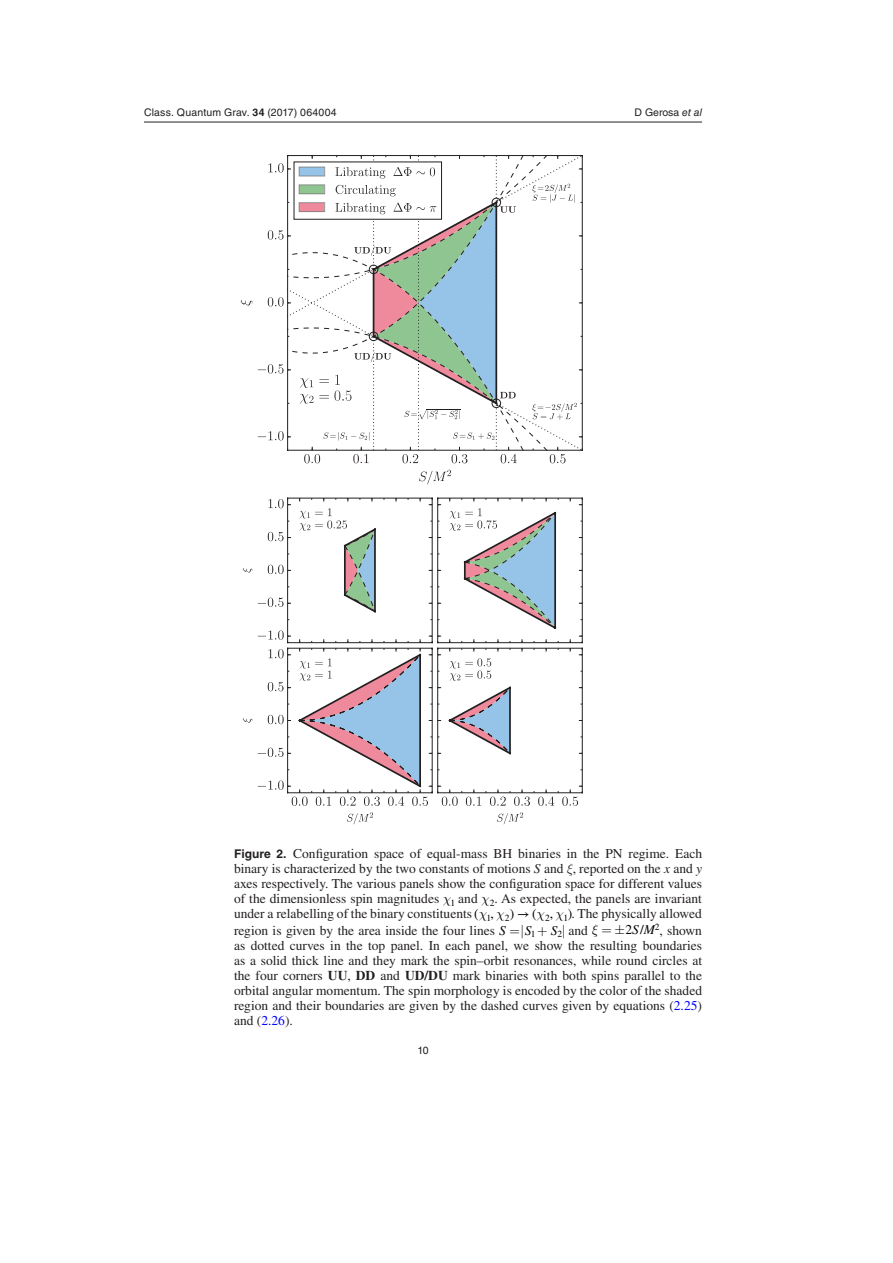
<style>
.page{position:relative;width:893px;height:1263px;background:#fff}
.page>*{position:absolute;margin:0;border:0;box-sizing:border-box;transform-origin:0 0}
.t1{font:13.5px/15.1px "Times LT Std";color:#231f20;text-align:justify}
.t2{font:italic 13.5px "Times LT Std";color:#000}
.t3{font:13.5px "STIX General";color:#000}
.t4{font:13.5px "Times LT Std";color:#000}
.t5{font:10.5px "Helvetica LT Std";letter-spacing:.015em;color:#231f20}
.t6{font:9.45px "Times LT Std";color:#000}
.s1{font-family:"Helvetica";font-weight:700}
.s2{font-family:"Helvetica"}
.s3{font-style:italic}
.s4{font-family:"Helvetica LT Std";font-weight:700;font-size:12px}
.s5{font-family:"STIX General";color:#000}
.s6{font-style:italic;color:#000}
.s7{font-style:normal}
.s8{font-family:"STIX General"}
.s9{font-weight:700}
.s10{color:#00f}
</style>
<div class="page">
<hr style="left:144px;top:122px;width:558px;height:1px;background:#231f20">
<svg style="left:288px;top:156px;width:294px;height:294px"></svg>
<hr style="left:288px;top:155px;width:294px;height:1px;background:#231f20">
<hr style="left:582px;top:156px;width:1px;height:294px;background:#231f20">
<hr style="left:288px;top:450px;width:294px;height:1px;background:#231f20">
<hr style="left:287px;top:156px;width:1px;height:294px;background:#231f20">
<svg style="left:304px;top:447px;width:16px;height:16px"></svg>
<svg style="left:353px;top:447px;width:16px;height:16px"></svg>
<svg style="left:402px;top:447px;width:16px;height:16px"></svg>
<svg style="left:452px;top:447px;width:15px;height:16px"></svg>
<svg style="left:501px;top:447px;width:16px;height:16px"></svg>
<svg style="left:550px;top:447px;width:16px;height:16px"></svg>
<svg style="left:419px;top:470px;width:32px;height:14px"></svg>
<svg style="left:258px;top:431px;width:33px;height:9px"></svg>
<svg style="left:258px;top:364px;width:33px;height:9px"></svg>
<svg style="left:268px;top:297px;width:23px;height:10px"></svg>
<svg style="left:268px;top:230px;width:23px;height:10px"></svg>
<svg style="left:268px;top:163px;width:23px;height:10px"></svg>
<svg style="left:240px;top:300px;width:12px;height:5px"></svg>
<svg style="left:323px;top:432px;width:47px;height:9px"></svg>
<svg style="left:453px;top:432px;width:41px;height:8px"></svg>
<svg style="left:532px;top:184px;width:43px;height:19px"></svg>
<svg style="left:532px;top:403px;width:50px;height:17px"></svg>
<div style="left:294px;top:162px;width:148px;height:57px;background:#fff"></div>
<svg style="left:299px;top:167px;width:217px;height:252px"></svg>
<svg style="left:347px;top:812px;width:26px;height:12px"></svg>
<svg style="left:243px;top:718px;width:9px;height:5px"></svg>
<hr style="left:288px;top:498px;width:144px;height:1px;background:#231f20">
<hr style="left:432px;top:498px;width:1px;height:145px;background:#231f20">
<hr style="left:287px;top:498px;width:1px;height:145px;background:#231f20">
<svg style="left:258px;top:598px;width:33px;height:9px"></svg>
<svg style="left:268px;top:565px;width:23px;height:9px"></svg>
<svg style="left:268px;top:532px;width:23px;height:9px"></svg>
<svg style="left:268px;top:498px;width:23px;height:10px"></svg>
<svg style="left:243px;top:568px;width:9px;height:4px"></svg>
<svg style="left:300px;top:508px;width:76px;height:105px"></svg>
<hr style="left:438px;top:648px;width:144px;height:1px;background:#231f20">
<hr style="left:582px;top:648px;width:1px;height:145px;background:#231f20">
<svg style="left:497px;top:812px;width:26px;height:12px"></svg>
<svg style="left:512px;top:786px;width:70px;height:20px"></svg>
<svg style="left:581px;top:786px;width:2px;height:7px"></svg>
<hr style="left:438px;top:498px;width:144px;height:1px;background:#231f20">
<hr style="left:582px;top:498px;width:1px;height:145px;background:#231f20">
<hr style="left:438px;top:642px;width:144px;height:1px;background:#231f20">
<hr style="left:437px;top:498px;width:1px;height:145px;background:#231f20">
<svg style="left:258px;top:630px;width:254px;height:176px"></svg>
<svg style="left:579px;top:636px;width:4px;height:19px"></svg>
<svg style="left:429px;top:498px;width:12px;height:7px"></svg>
<svg style="left:579px;top:498px;width:4px;height:7px"></svg>
<svg style="left:450px;top:508px;width:107px;height:121px"></svg>
<p class="t5" style="left:144px;top:107px;width:194px">Class. Quantum Grav. <span class="s1">34</span> (<span class="s2">2017</span>) 064004</p>
<p class="t5" style="left:635px;top:106px;width:69px">D Gerosa <span class="s3">et al</span></p>
<p class="t1" style="left:234px;top:845px;width:470px"><span class="s4">Figure 2.</span> Configuration space of equal-mass BH binaries in the PN regime. Each binary is characterized by the two constants of motions <span class="s3">S</span> and , reported on the <span class="s3">x</span> and <span class="s3">y </span>axes respectively. The various panels show the configuration space for different values of the dimensionless spin magnitudes <sub>1</sub> and <sub>2</sub>. As expected, the panels are invariant under a relabelling of the binary constituents <span class="s5">(</span></p>
<p class="t6" style="left:487px;top:912px;width:6px">1</p>
<p class="t6" style="left:505px;top:912px;width:6px">2</p>
<p class="t6" style="left:545px;top:912px;width:6px">2</p>
<p class="t1" style="left:563px;top:905px;width:140px"><sub>1</sub> . The physically allowed</p>
<p class="t1" style="left:234px;top:922px;width:273px">region is given by the area inside the four lines <span class="s6">S</span></p>
<p class="t2" style="left:525px;top:922px;width:8px">S</p>
<p class="t1" style="left:551px;top:922px;width:39px"><span class="s6">S</span><sub>2</sub> and</p>
<p class="t4" style="left:491px;top:905px;width:5px">,</p>
<p class="t4" style="left:550px;top:905px;width:5px">,</p>
<p class="t3" style="left:568px;top:904px;width:6px">)</p>
<p class="t3" style="left:510px;top:904px;width:28px">)→(</p>
<p class="t6" style="left:531px;top:928px;width:6px">1</p>
<p class="t2" style="left:625px;top:922px;width:36px"><span class="s7">2</span>S M<sup>2</sup></p>
<p class="t1" style="left:234px;top:922px;width:470px;text-indent:406px"><span class="s5">/</span> , shown as dotted curves in the top panel. In each panel, we show the resulting boundaries as a solid thick line and they mark the spin<span class="s8">–</span>orbit resonances, while round circles at the four corners <span class="s9">UU</span>, <span class="s9">DD</span> and <span class="s9">UD/DU</span> mark binaries with both spins parallel to the orbital angular momentum. The spin morphology is encoded by the color of the shaded region and their boundaries are given by the dashed curves given by equations (<span class="s10">2.25</span>) and (<span class="s10">2.26</span>).</p>
<p class="t5" style="left:417px;top:1044px;width:13px">10</p>
</div>
